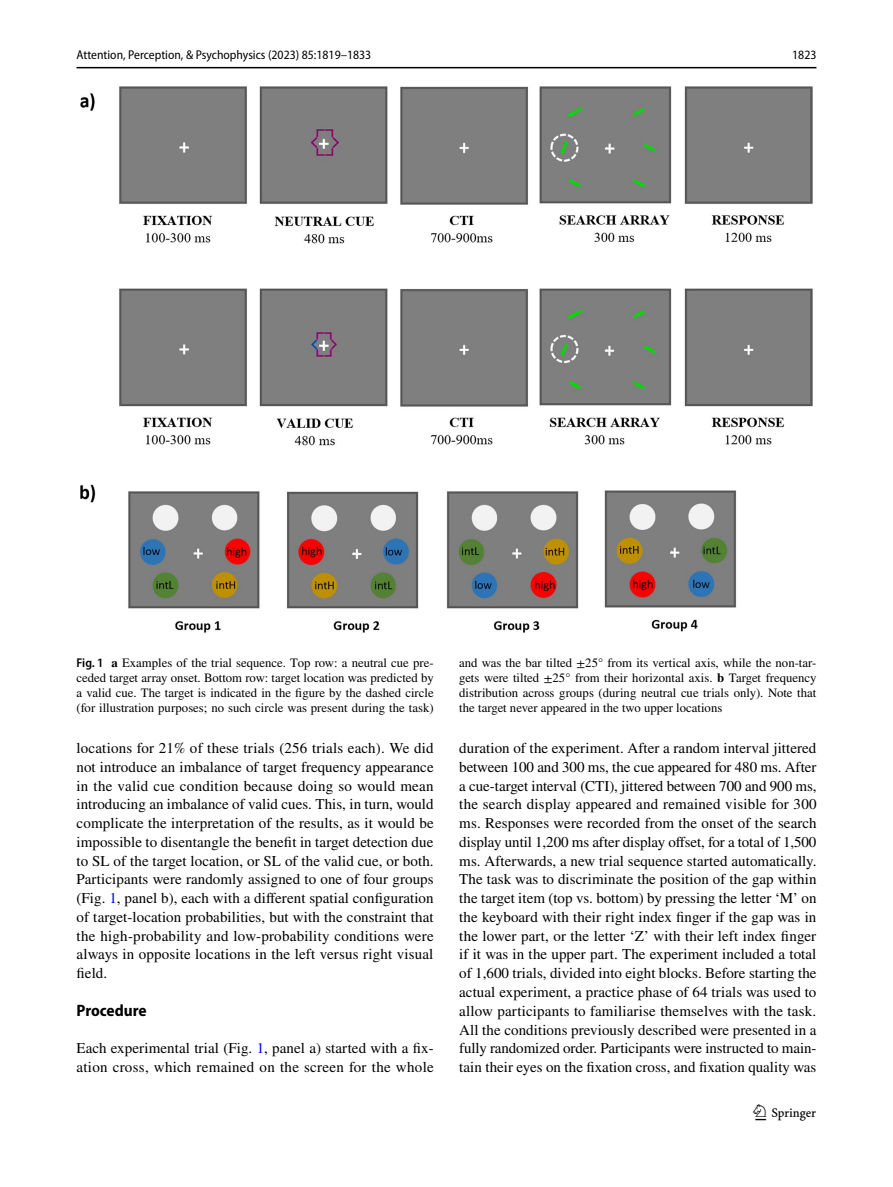
<style>
.page{position:relative;width:893px;height:1187px;background:#fff}
.page>*{position:absolute;margin:0;border:0;box-sizing:border-box;transform-origin:0 0}
.t1{font:22.5px "Springnew Regular 3";color:#000}
.t2{font:700 semi-condensed 16.5px "Myriad Pro";letter-spacing:-.005em;color:#000}
.t3{font:15px/18.8px "STIX";letter-spacing:.01em;color:#000;text-align:justify}
.t4{font:12.75px/15px "STIX";color:#000;text-align:justify}
.t5{font:semi-condensed 12.75px "Myriad Pro";color:#000}
.s1{font-family:"Myriad Pro";font-weight:600;font-stretch:semi-condensed}
.s2{font-weight:700}
.s3{color:#00f}
</style>
<div class="page">
<hr style="left:77px;top:67px;width:739px;height:1px;background:#000">
<img style="left:81px;top:87px;width:731px;height:545px">
<p class="t5" style="left:77px;top:48px;width:296px">Attention, Perception, &amp; Psychophysics (2023) 85:1819–1833</p>
<p class="t5" style="left:792px;top:48px;width:26px">1823</p>
<p class="t4" style="left:77px;top:656px;width:359px"><span class="s1">Fig. 1</span> <span class="s2">a</span> Examples of the trial sequence. Top row: a neutral cue pre&shy;ceded target array onset. Bottom row: target location was predicted by a valid cue. The target is indicated in the figure by the dashed circle (for illustration purposes; no such circle was present during the task)</p>
<p class="t4" style="left:459px;top:656px;width:359px">and was the bar tilted ±25° from its vertical axis, while the non-tar&shy;gets were tilted ±25° from their horizontal axis. <span class="s2">b</span> Target frequency distribution across groups (during neutral cue trials only). Note that the target never appeared in the two upper locations</p>
<p class="t3" style="left:77px;top:739px;width:359px">locations for 21% of these trials (256 trials each). We did not introduce an imbalance of target frequency appearance in the valid cue condition because doing so would mean introducing an imbalance of valid cues. This, in turn, would complicate the interpretation of the results, as it would be impossible to disentangle the benefit in target detection due to SL of the target location, or SL of the valid cue, or both.<br>Participants were randomly assigned to one of four groups (Fig. <span class="s3">1</span>, panel b), each with a different spatial configuration of target-location probabilities, but with the constraint that the high-probability and low-probability conditions were always in opposite locations in the left versus right visual field.</p>
<p class="t2" style="left:77px;top:1000px;width:72px">Procedure</p>
<p class="t3" style="left:77px;top:1039px;width:359px">Each experimental trial (Fig. <span class="s3">1</span>, panel a) started with a fix&shy;ation cross, which remained on the screen for the whole</p>
<p class="t3" style="left:459px;top:739px;width:359px">duration of the experiment. After a random interval jittered between 100 and 300 ms, the cue appeared for 480 ms. After a cue-target interval (CTI), jittered between 700 and 900 ms, the search display appeared and remained visible for 300 ms. Responses were recorded from the onset of the search display until 1,200 ms after display offset, for a total of 1,500 ms. Afterwards, a new trial sequence started automatically.<br>The task was to discriminate the position of the gap within the target item (top vs. bottom) by pressing the letter ‘M’ on the keyboard with their right index finger if the gap was in the lower part, or the letter ‘Z’ with their left index finger if it was in the upper part. The experiment included a total of 1,600 trials, divided into eight blocks. Before starting the actual experiment, a practice phase of 64 trials was used to allow participants to familiarise themselves with the task.<br>All the conditions previously described were presented in a fully randomized order. Participants were instructed to main&shy;tain their eyes on the fixation cross, and fixation quality was</p>
<h1 class="t1" style="left:755px;top:1104px;width:62px">1 3</h1>
</div>
